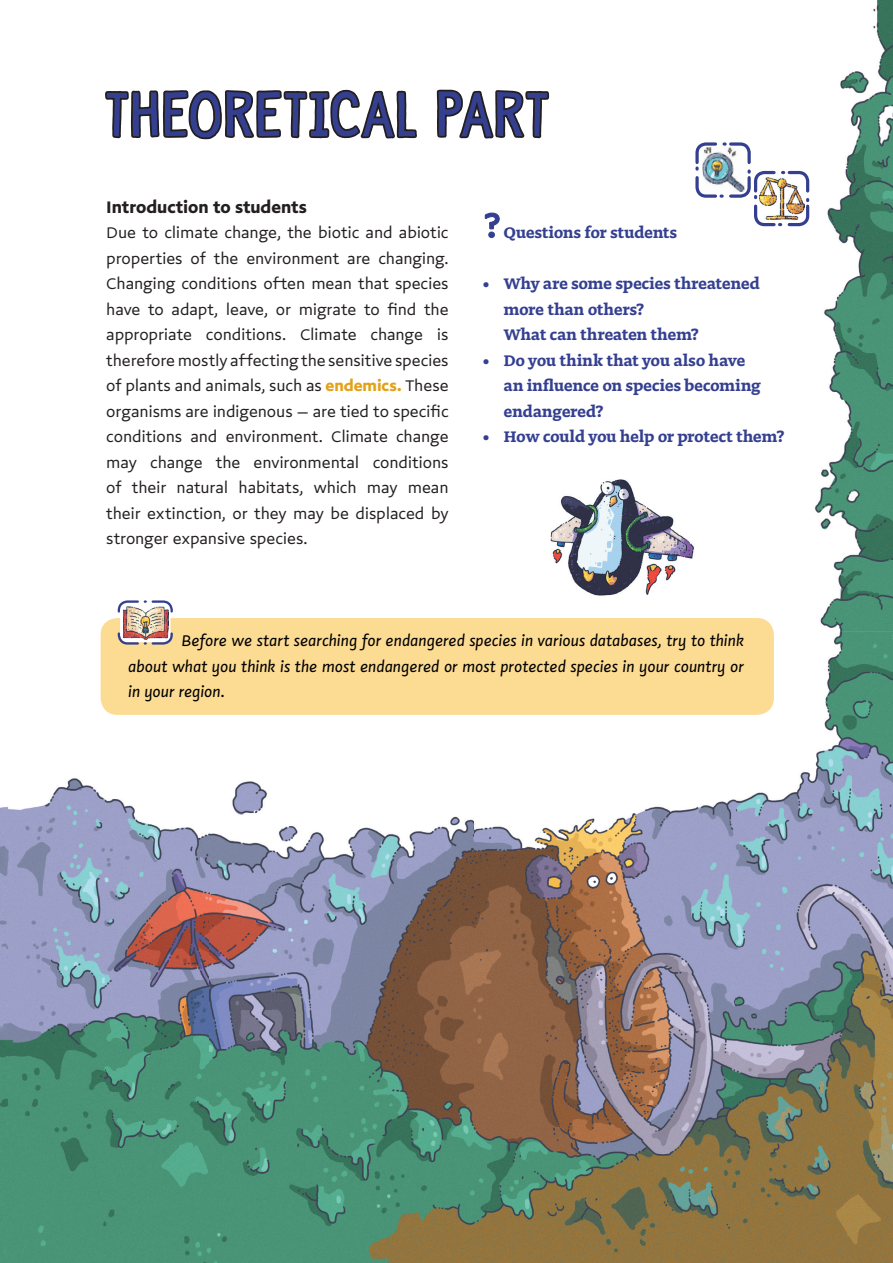
<style>
.page{position:relative;width:893px;height:1263px;background:#fff}
.page>*{position:absolute;margin:0;border:0;box-sizing:border-box;transform-origin:0 0}
.t1{font:57px "Undersong Solid";letter-spacing:.055em;color:#343f90}
.t2{font:700 19.5px "Doko Sans";color:#231f20}
.t3{font:18px/25.5px "Doko Sans";letter-spacing:-.005em;color:#231f20;text-align:justify}
.t4{font:700 18px/25.5px "Doko";letter-spacing:.01em;color:#343f90}
.t5{font:italic 18px/25.5px "Doko Sans";color:#000;text-align:justify}
.s1{font-weight:700;color:#e3a118}
</style>
<div class="page">
<img style="left:824px;top:0;width:69px;height:421px">
<img style="left:0;top:623px;width:105px;height:640px">
<img style="left:761px;top:421px;width:132px;height:210px">
<img style="left:736px;top:631px;width:157px;height:632px">
<img style="left:210px;top:781px;width:526px;height:482px">
<img style="left:105px;top:710px;width:105px;height:553px">
<img style="left:107px;top:1190px;width:15px;height:16px">
<img style="left:151px;top:1197px;width:89px;height:9px">
<div style="left:101px;top:618px;width:673px;height:97px;background:#fcdb93;border-radius:17px"></div>
<svg style="left:105px;top:89px;width:312px;height:51px"></svg>
<svg style="left:436px;top:89px;width:114px;height:150px"></svg>
<svg style="left:117px;top:600px;width:56px;height:45px"></svg>
<svg style="left:695px;top:142px;width:115px;height:85px"></svg>
<img style="left:550px;top:479px;width:145px;height:117px">
<h1 class="t1" style="left:106px;top:79px;width:444px">THEORETICAL PART</h1>
<p class="t2" style="left:106px;top:192px;width:202px">Introduction to students</p>
<p class="t3" style="left:106px;top:219px;width:344px">Due to climate change, the biotic and abiotic properties of the environment are changing.<br>Changing conditions often mean that species have to adapt, leave, or migrate to find the appropriate conditions. Climate change is therefore mostly affecting the sensitive species of plants and animals, such as <span class="s1">endemics.</span> These organisms are indigenous – are tied to specific conditions and environment. Climate change may change the environmental conditions of their natural habitats, which may mean their extinction, or they may be displaced by stronger expansive species.</p>
<p class="t4" style="left:504px;top:219px;width:175px">Questions for students</p>
<p class="t4" style="left:504px;top:270px;width:257px;text-indent:-21px">• Why are some species threatened more than others?<br>What can threaten them?</p>
<p class="t4" style="left:504px;top:347px;width:258px;text-indent:-21px">• Do you think that you also have an influence on species becoming endangered?</p>
<p class="t4" style="left:483px;top:423px;width:303px">• How could you help or protect them?</p>
<p class="t5" style="left:128px;top:627px;width:617px;text-indent:53px">Before we start searching for endangered species in various databases, try to think about what you think is the most endangered or most protected species in your country or in your region.</p>
</div>
